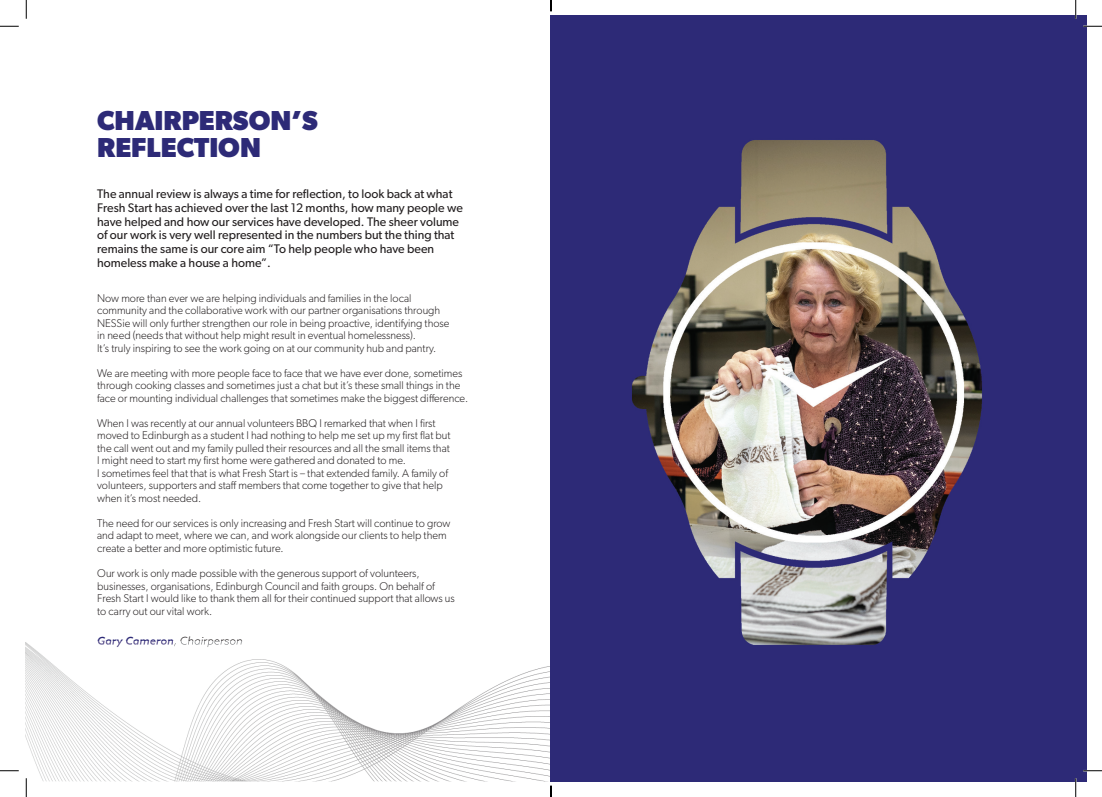
<style>
.page{position:relative;width:1102px;height:797px;background:#fff}
.page>*{position:absolute;margin:0;border:0;box-sizing:border-box;transform-origin:0 0}
.t1{font:700 27.5px/27.5px "Gibson";color:#2d2a77}
.t2{font:12.5px/13.8px "Gibson";color:#231f20}
.t3{font:300 11.25px/12.5px "Gibson";color:#231f20}
.t4{font:italic 300 11.25px "Azo Sans";color:#231f20}
.s1{font-weight:500;color:#2d2a77}
</style>
<div class="page">
<img style="left:25px;top:642px;width:526px;height:139px">
<img style="left:98px;top:642px;width:76px;height:5px">
<img style="left:174px;top:642px;width:68px;height:5px">
<img style="left:551px;top:16px;width:535px;height:765px">
<svg style="left:0;top:25px;width:19px;height:2px"></svg>
<svg style="left:1083px;top:25px;width:18px;height:2px"></svg>
<svg style="left:0;top:770px;width:19px;height:1px"></svg>
<svg style="left:1083px;top:770px;width:18px;height:1px"></svg>
<svg style="left:25px;top:0;width:2px;height:19px"></svg>
<svg style="left:25px;top:778px;width:2px;height:19px"></svg>
<svg style="left:1074px;top:0;width:2px;height:19px"></svg>
<svg style="left:1074px;top:778px;width:2px;height:19px"></svg>
<svg style="left:550px;top:785px;width:1px;height:12px"></svg>
<h1 class="t1" style="left:97px;top:106px;width:222px">CHAIRPERSON’S<br>REFLECTION</h1>
<p class="t2" style="left:97px;top:187px;width:367px">The annual review is always a time for reflection, to look back at what Fresh Start has achieved over the last 12 months, how many people we have helped and how our services have developed. The sheer volume of our work is very well represented in the numbers but the thing that remains the same is our core aim “To help people who have been homeless make a house a home”.</p>
<p class="t3" style="left:97px;top:291px;width:354px">Now more than ever we are helping individuals and families in the local community and the collaborative work with our partner organisations through NESSie will only further strengthen our role in being proactive, identifying those in need (needs that without help might result in eventual homelessness).<br>It’s truly inspiring to see the work going on at our community hub and pantry.</p>
<p class="t3" style="left:97px;top:366px;width:372px">We are meeting with more people face to face that we have ever done, sometimes through cooking classes and sometimes just a chat but it’s these small things in the face or mounting individual challenges that sometimes make the biggest difference.</p>
<p class="t3" style="left:97px;top:416px;width:355px">When I was recently at our annual volunteers BBQ I remarked that when I first moved to Edinburgh as a student I had nothing to help me set up my first flat but the call went out and my family pulled their resources and all the small items that I might need to start my first home were gathered and donated to me.<br>I sometimes feel that that is what Fresh Start is – that extended family. A family of volunteers, supporters and staff members that come together to give that help when it’s most needed.</p>
<p class="t3" style="left:97px;top:516px;width:355px">The need for our services is only increasing and Fresh Start will continue to grow and adapt to meet, where we can, and work alongside our clients to help them create a better and more optimistic future.</p>
<p class="t3" style="left:97px;top:566px;width:359px">Our work is only made possible with the generous support of volunteers, businesses, organisations, Edinburgh Council and faith groups. On behalf of Fresh Start I would like to thank them all for their continued support that allows us to carry out our vital work.</p>
<p class="t4" style="left:97px;top:633px;width:147px"><span class="s1">Gary Cameron</span>, Chairperson</p>
</div>
